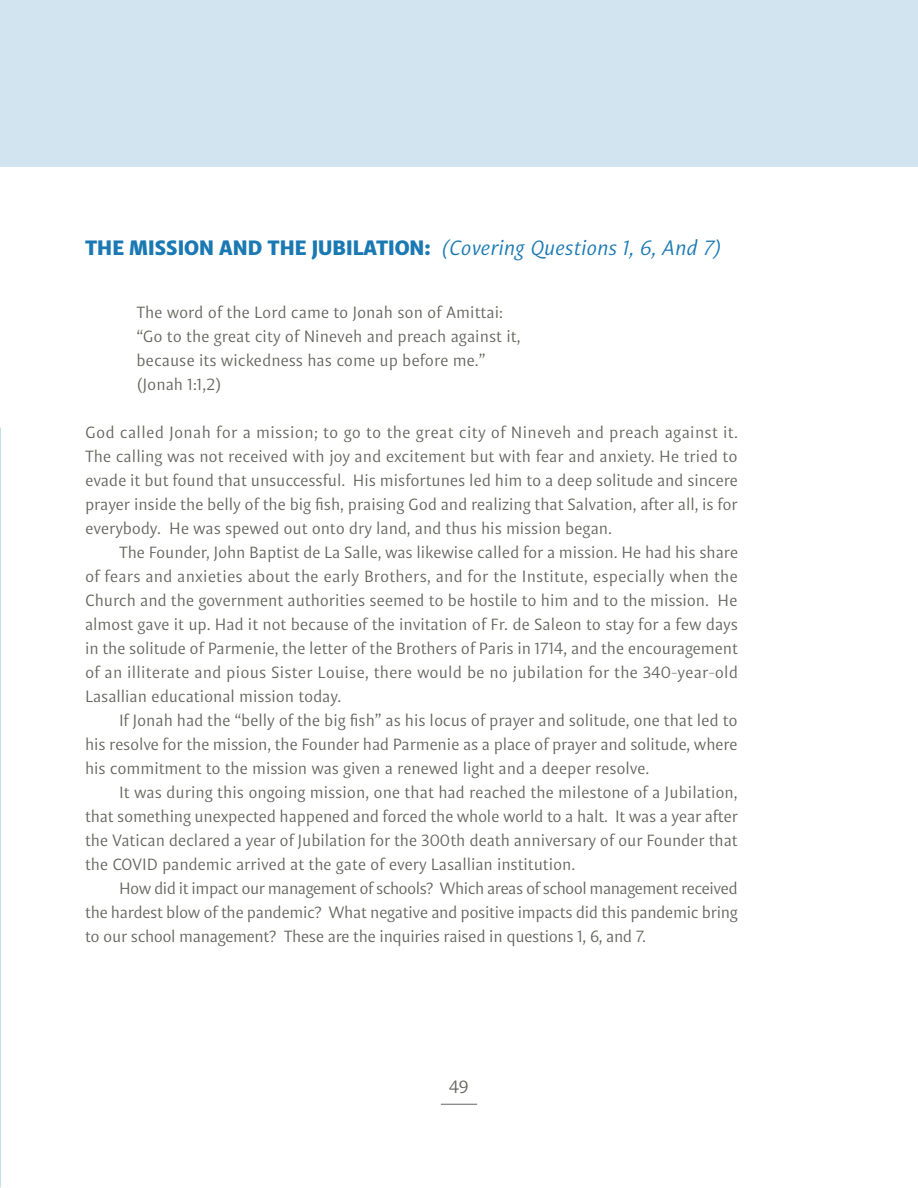
<style>
.page{position:relative;width:918px;height:1188px;background:#fff}
.page>*{position:absolute;margin:0;border:0;box-sizing:border-box;transform-origin:0 0}
.t1{font:900 21px "Indivisa Text Sans";color:#1a79b3}
.t2{font:18px "Indivisa Text Sans";color:#64645e}
.t3{font:16.5px/24px "Indivisa Text Sans";letter-spacing:-.005em;color:#64645e;text-align:justify}
.s1{font-weight:400;font-style:italic}
</style>
<div class="page">
<hr style="left:441px;top:1104px;width:36px;height:1px;background:#64645e">
<div style="left:0;top:0;width:918px;height:167px;background:#d2e4f0"></div>
<p class="t1" style="left:85px;top:229px;width:638px">THE MISSION AND THE JUBILATION: <span class="s1">(Covering Questions 1, 6, And 7)</span></p>
<p class="t3" style="left:136px;top:299px;width:386px;text-align:left">The word of the Lord came to Jonah son of Amittai: “Go to the great city of Nineveh and preach against it, because its wickedness has come up before me.” (Jonah 1:1,2)</p>
<p class="t3" style="left:85px;top:419px;width:655px">God called Jonah for a mission; to go to the great city of Nineveh and preach against it.<br>The calling was not received with joy and excitement but with fear and anxiety. He tried to evade it but found that unsuccessful. His misfortunes led him to a deep solitude and sincere prayer inside the belly of the big fish, praising God and realizing that Salvation, after all, is for everybody. He was spewed out onto dry land, and thus his mission began.</p>
<p class="t3" style="left:85px;top:539px;width:655px;text-indent:34px">The Founder, John Baptist de La Salle, was likewise called for a mission. He had his share of fears and anxieties about the early Brothers, and for the Institute, especially when the Church and the government authorities seemed to be hostile to him and to the mission. He almost gave it up. Had it not because of the invitation of Fr. de Saleon to stay for a few days in the solitude of Parmenie, the letter of the Brothers of Paris in 1714, and the encouragement of an illiterate and pious Sister Louise, there would be no jubilation for the 340-year-old Lasallian educational mission today.</p>
<p class="t3" style="left:85px;top:707px;width:654px;text-indent:34px">If Jonah had the “belly of the big fish” as his locus of prayer and solitude, one that led to his resolve for the mission, the Founder had Parmenie as a place of prayer and solitude, where his commitment to the mission was given a renewed light and a deeper resolve.</p>
<p class="t3" style="left:85px;top:779px;width:655px;text-indent:34px">It was during this ongoing mission, one that had reached the milestone of a Jubilation, that something unexpected happened and forced the whole world to a halt. It was a year after the Vatican declared a year of Jubilation for the 300th death anniversary of our Founder that the COVID pandemic arrived at the gate of every Lasallian institution.</p>
<p class="t3" style="left:85px;top:875px;width:654px;text-indent:34px">How did it impact our management of schools? Which areas of school management received the hardest blow of the pandemic? What negative and positive impacts did this pandemic bring to our school management? These are the inquiries raised in questions 1, 6, and 7.</p>
<p class="t2" style="left:449px;top:1073px;width:22px">49</p>
</div>
